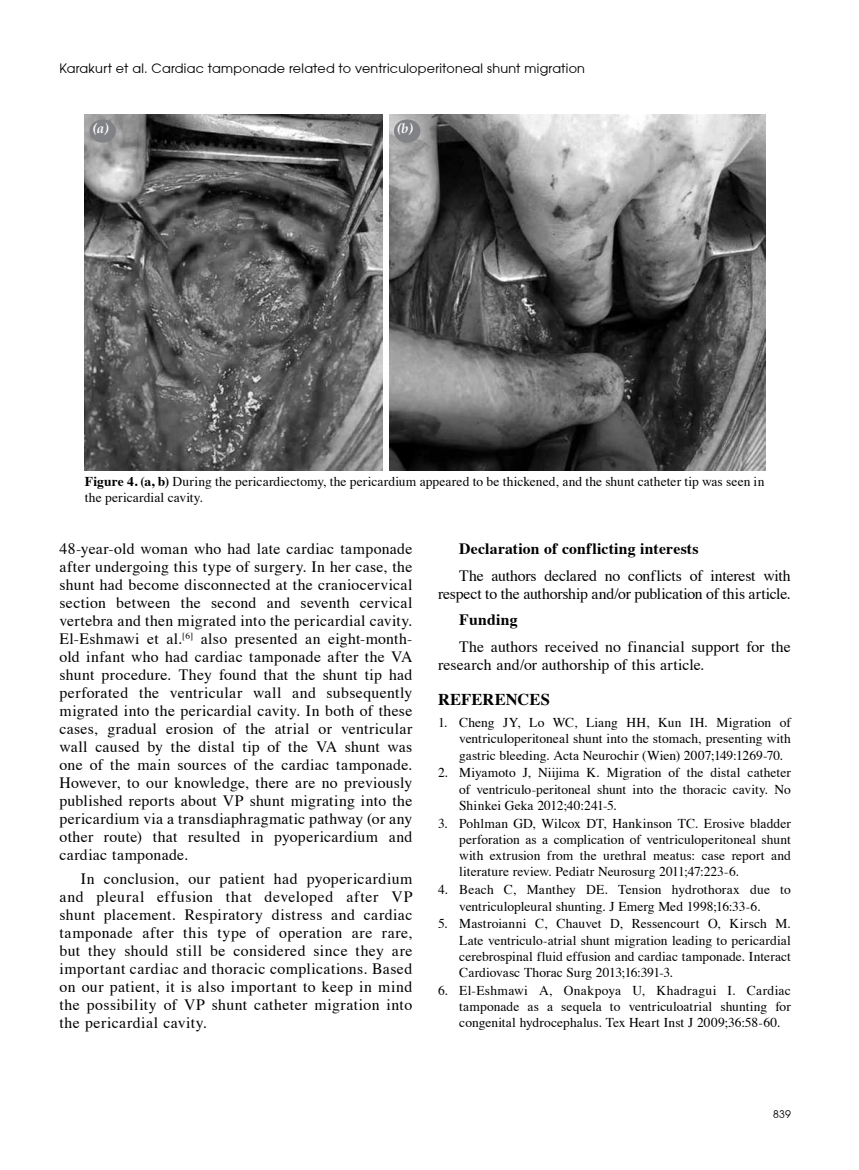
<style>
.page{position:relative;width:859px;height:1170px;background:#fff}
.page>*{position:absolute;margin:0;border:0;box-sizing:border-box;transform-origin:0 0}
.t1{font:700 16.5px "Times";color:#000}
.t2{font:15.75px/18px "Times";letter-spacing:.01em;color:#000;text-align:justify}
.t3{font:15.75px/18px "Times";letter-spacing:-.015em;color:#000;text-align:right}
.t4{font:700 15.75px "Times";letter-spacing:.01em;color:#000}
.t5{font:13.5px/16.2px "Times";letter-spacing:.005em;color:#000;text-align:justify}
.t6{font:italic 700 13.5px "Palatino";color:#fff}
.t7{font:12.75px "Avant Garde";letter-spacing:.02em;color:#000}
.t8{font:10.5px "Avant Garde";color:#000}
.s1{font-weight:700}
</style>
<div class="page">
<img style="left:85px;top:115px;width:298px;height:355px">
<img style="left:390px;top:115px;width:375px;height:355px">
<div style="left:89px;top:119px;width:27px;height:24px;background:#808285;border-radius:50%"></div>
<div style="left:394px;top:119px;width:26px;height:24px;background:#808285;border-radius:50%"></div>
<p class="t7" style="left:60px;top:61px;width:527px">Karakurt et al. Cardiac tamponade related to ventriculoperitoneal shunt migration</p>
<p class="t6" style="left:92px;top:121px;width:18px">(a)</p>
<p class="t6" style="left:397px;top:121px;width:17px">(b)</p>
<p class="t5" style="left:85px;top:472px;width:681px"><span class="s1">Figure 4. (a, b)</span> During the pericardiectomy, the pericardium appeared to be thickened, and the shunt catheter tip was seen in the pericardial cavity.</p>
<p class="t2" style="left:60px;top:539px;width:354px">48-year-old woman who had late cardiac tamponade after undergoing this type of surgery. In her case, the shunt had become disconnected at the craniocervical section between the second and seventh cervical vertebra and then migrated into the pericardial cavity.<br>El-Eshmawi et al.<sup>[6]</sup> also presented an eight-month&shy;old infant who had cardiac tamponade after the VA shunt procedure. They found that the shunt tip had perforated the ventricular wall and subsequently migrated into the pericardial cavity. In both of these cases, gradual erosion of the atrial or ventricular wall caused by the distal tip of the VA shunt was one of the main sources of the cardiac tamponade.<br>However, to our knowledge, there are no previously published reports about VP shunt migrating into the pericardium via a transdiaphragmatic pathway (or any other route) that resulted in pyopericardium and cardiac tamponade.</p>
<p class="t2" style="left:60px;top:869px;width:354px;text-indent:21px">In conclusion, our patient had pyopericardium and pleural effusion that developed after VP shunt placement. Respiratory distress and cardiac tamponade after this type of operation are rare, but they should still be considered since they are important cardiac and thoracic complications. Based on our patient, it is also important to keep in mind the possibility of VP shunt catheter migration into the pericardial cavity.</p>
<p class="t4" style="left:459px;top:534px;width:241px">Declaration of conflicting interests</p>
<p class="t3" style="left:438px;top:566px;width:354px">The authors declared no conflicts of interest with respect to the authorship and/or publication of this article.</p>
<p class="t4" style="left:459px;top:605px;width:60px">Funding</p>
<p class="t2" style="left:438px;top:637px;width:354px;text-indent:21px">The authors received no financial support for the research and/or authorship of this article.</p>
<p class="t1" style="left:438px;top:683px;width:113px">REFERENCES</p>
<p class="t5" style="left:459px;top:714px;width:333px;text-indent:-21px">1. Cheng JY, Lo WC, Liang HH, Kun IH. Migration of ventriculoperitoneal shunt into the stomach, presenting with gastric bleeding. Acta Neurochir (Wien) 2007;149:1269-70.</p>
<p class="t5" style="left:459px;top:764px;width:333px;text-indent:-21px">2. Miyamoto J, Niijima K. Migration of the distal catheter of ventriculo-peritoneal shunt into the thoracic cavity. No Shinkei Geka 2012;40:241-5.</p>
<p class="t5" style="left:459px;top:814px;width:333px;text-indent:-21px">3. Pohlman GD, Wilcox DT, Hankinson TC. Erosive bladder perforation as a complication of ventriculoperitoneal shunt with extrusion from the urethral meatus: case report and literature review. Pediatr Neurosurg 2011;47:223-6.</p>
<p class="t5" style="left:459px;top:881px;width:333px;text-indent:-21px">4. Beach C, Manthey DE. Tension hydrothorax due to ventriculopleural shunting. J Emerg Med 1998;16:33-6.</p>
<p class="t5" style="left:459px;top:915px;width:333px;text-indent:-21px">5. Mastroianni C, Chauvet D, Ressencourt O, Kirsch M.<br>Late ventriculo-atrial shunt migration leading to pericardial cerebrospinal fluid effusion and cardiac tamponade. Interact Cardiovasc Thorac Surg 2013;16:391-3.</p>
<p class="t5" style="left:459px;top:982px;width:333px;text-indent:-21px">6. El-Eshmawi A, Onakpoya U, Khadragui I. Cardiac tamponade as a sequela to ventriculoatrial shunting for congenital hydrocephalus. Tex Heart Inst J 2009;36:58-60.</p>
<p class="t8" style="left:773px;top:1107px;width:19px">839</p>
</div>
